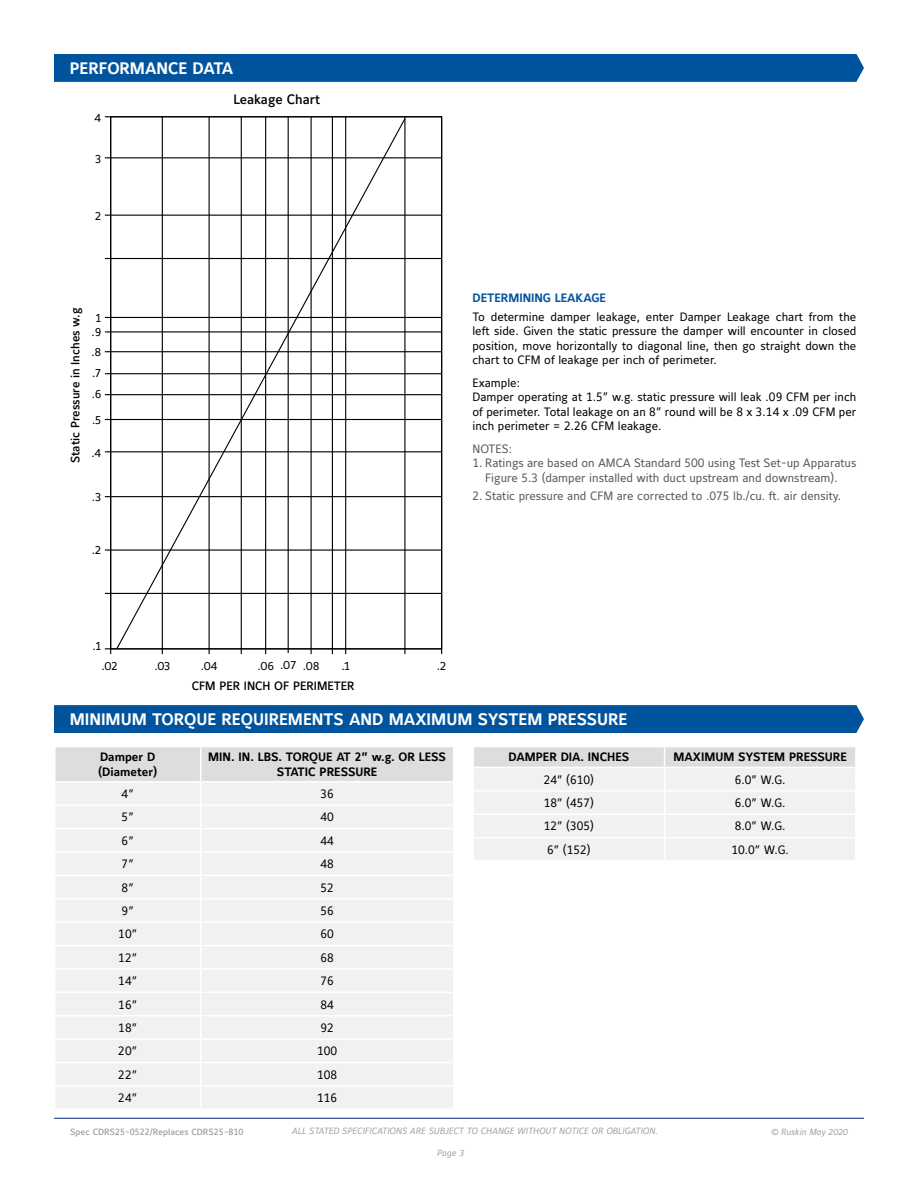
<style>
.page{position:relative;width:918px;height:1188px;background:#fff}
.page>*{position:absolute;margin:0;border:0;box-sizing:border-box;transform-origin:0 0}
.t1{font:16.5px "Maurea Bold Tf";color:#fff}
.t2{font:16.5px "Maurea Bold Lf";color:#fff}
.t3{font:13.5px "Maurea Medium Lf";color:#000}
.t4{font:12px/14.4px "Maurea Regular Tf";color:#000;text-align:justify}
.t5{font:12px/14.4px "Maurea Regular Tf";color:#58595b;text-align:center}
.t6{font:12px/14.4px "Maurea Bold Tf";color:#000}
.t7{font:12px "Maurea Medium Lf";color:#000}
.t8{font:12px "Maurea Regular Lf";color:#000}
.t9{font:12px "Maurea Bold Tf";color:#00549e}
.t10{font:9px "Maurea Regular Italic Lf";color:#9fa1a4}
.t11{font:9px "Maurea Medium Tf";color:#9fa1a4}
.t12{font:9px "Maurea Regular Italic Lf";color:#a0a1a3}
.s1{color:#464547}
</style>
<div class="page">
<hr style="left:54px;top:1118px;width:810px;height:1px;background:#1d3b8f">
<div style="left:54px;top:54px;width:810px;height:28px;background:#00549e"></div>
<div style="left:54px;top:705px;width:810px;height:28px;background:#00549e"></div>
<hr style="left:162px;top:117px;width:1px;height:537px;background:#000">
<hr style="left:110px;top:117px;width:1px;height:537px;background:#000">
<hr style="left:209px;top:117px;width:1px;height:537px;background:#000">
<hr style="left:241px;top:117px;width:1px;height:537px;background:#000">
<hr style="left:265px;top:117px;width:1px;height:537px;background:#000">
<hr style="left:288px;top:116px;width:1px;height:537px;background:#000">
<hr style="left:311px;top:117px;width:1px;height:537px;background:#000">
<hr style="left:332px;top:117px;width:1px;height:537px;background:#000">
<hr style="left:345px;top:117px;width:1px;height:537px;background:#000">
<hr style="left:404px;top:117px;width:1px;height:537px;background:#000">
<hr style="left:441px;top:117px;width:1px;height:537px;background:#000">
<hr style="left:105px;top:157px;width:337px;height:1px;background:#000">
<hr style="left:105px;top:116px;width:337px;height:1px;background:#000">
<hr style="left:105px;top:215px;width:337px;height:1px;background:#000">
<hr style="left:105px;top:258px;width:337px;height:1px;background:#000">
<hr style="left:105px;top:317px;width:337px;height:1px;background:#000">
<hr style="left:105px;top:331px;width:337px;height:1px;background:#000">
<hr style="left:105px;top:351px;width:337px;height:1px;background:#000">
<hr style="left:105px;top:373px;width:337px;height:1px;background:#000">
<hr style="left:105px;top:394px;width:337px;height:1px;background:#000">
<hr style="left:105px;top:419px;width:337px;height:1px;background:#000">
<hr style="left:105px;top:451px;width:337px;height:1px;background:#000">
<hr style="left:105px;top:496px;width:337px;height:1px;background:#000">
<hr style="left:105px;top:549px;width:337px;height:2px;background:#000">
<hr style="left:105px;top:593px;width:337px;height:1px;background:#000">
<hr style="left:105px;top:648px;width:337px;height:1px;background:#000">
<svg style="left:115px;top:117px;width:292px;height:533px"></svg>
<svg style="left:55px;top:747px;width:398px;height:361px"></svg>
<svg style="left:474px;top:747px;width:381px;height:113px"></svg>
<h1 class="t2" style="left:70px;top:59px;width:165px">PERFORMANCE DATA</h1>
<p class="t8" style="left:95px;top:112px;width:8px">4</p>
<p class="t8" style="left:95px;top:152px;width:7px">3</p>
<p class="t8" style="left:95px;top:209px;width:7px">2</p>
<p class="t7" style="left:69px;top:463px;width:157px;rotate:-90deg">Static Pressure in Inches w.g</p>
<p class="t8" style="left:95px;top:311px;width:7px">1</p>
<p class="t8" style="left:92px;top:326px;width:11px">.9</p>
<p class="t8" style="left:92px;top:345px;width:11px">.8</p>
<p class="t8" style="left:92px;top:366px;width:10px">.7</p>
<p class="t8" style="left:92px;top:387px;width:11px">.6</p>
<p class="t8" style="left:92px;top:413px;width:11px">.5</p>
<p class="t8" style="left:91px;top:446px;width:11px">.4</p>
<p class="t8" style="left:92px;top:490px;width:11px">.3</p>
<p class="t8" style="left:92px;top:543px;width:11px">.2</p>
<p class="t8" style="left:93px;top:639px;width:10px">.1</p>
<p class="t8" style="left:101px;top:659px;width:18px">.02</p>
<p class="t3" style="left:233px;top:92px;width:88px">Leakage Chart</p>
<p class="t9" style="left:472px;top:291px;width:135px">DETERMINING LEAKAGE</p>
<p class="t4" style="left:472px;top:310px;width:385px">To determine damper leakage, enter Damper Leakage chart from the left side. Given the static pressure the damper will encounter in closed position, move horizontally to diagonal line, then go straight down the chart to CFM of leakage per inch of perimeter.</p>
<p class="t4" style="left:472px;top:376px;width:385px;text-align:left">Example:<br>Damper operating at 1.5” w.g. static pressure will leak .09 CFM per inch of perimeter. Total leakage on an 8” round will be 8 x 3.14 x .09 CFM per inch perimeter = 2.26 CFM leakage.</p>
<p class="t5" style="left:472px;top:442px;width:41px">NOTES:</p>
<p class="t5" style="left:472px;top:457px;width:385px">1. Ratings are based on AMCA Standard 500 using Test Set-up Apparatus<br>Figure 5.3 (damper installed with duct upstream and downstream).</p>
<p class="t5" style="left:472px;top:490px;width:370px">2. Static pressure and CFM are corrected to .075 lb./cu. ft. air density<span class="s1">.</span></p>
<p class="t8" style="left:154px;top:659px;width:17px">.03</p>
<p class="t8" style="left:201px;top:659px;width:18px">.04</p>
<p class="t8" style="left:257px;top:659px;width:63px">.06 .07 .08</p>
<p class="t8" style="left:341px;top:659px;width:10px">.1</p>
<p class="t8" style="left:437px;top:659px;width:11px">.2</p>
<p class="t7" style="left:192px;top:679px;width:165px">CFM PER INCH OF PERIMETER</p>
<h1 class="t1" style="left:70px;top:710px;width:559px">MINIMUM TORQUE REQUIREMENTS AND MAXIMUM SYSTEM PRESSURE</h1>
<p class="t6" style="left:98px;top:751px;width:61px">Damper D (Diameter)</p>
<p class="t6" style="left:208px;top:751px;width:239px;text-align:center">MIN. IN. LBS. TORQUE AT 2” w.g. OR LESS<br>STATIC PRESSURE</p>
<p class="t4" style="left:122px;top:787px;width:14px">4”</p>
<p class="t4" style="left:320px;top:787px;width:15px">36</p>
<p class="t4" style="left:122px;top:811px;width:14px">5”</p>
<p class="t4" style="left:320px;top:811px;width:15px">40</p>
<p class="t4" style="left:122px;top:834px;width:14px">6”</p>
<p class="t4" style="left:320px;top:834px;width:15px">44</p>
<p class="t4" style="left:122px;top:857px;width:14px">7”</p>
<p class="t4" style="left:320px;top:857px;width:15px">48</p>
<p class="t4" style="left:122px;top:881px;width:14px">8”</p>
<p class="t4" style="left:320px;top:881px;width:15px">52</p>
<p class="t4" style="left:122px;top:904px;width:14px">9”</p>
<p class="t4" style="left:320px;top:904px;width:15px">56</p>
<p class="t4" style="left:118px;top:928px;width:20px">10”</p>
<p class="t4" style="left:320px;top:928px;width:15px">60</p>
<p class="t4" style="left:118px;top:951px;width:20px">12”</p>
<p class="t4" style="left:320px;top:951px;width:15px">68</p>
<p class="t4" style="left:118px;top:974px;width:20px">14”</p>
<p class="t4" style="left:320px;top:974px;width:15px">76</p>
<p class="t4" style="left:118px;top:998px;width:20px">16”</p>
<p class="t4" style="left:320px;top:998px;width:15px">84</p>
<p class="t4" style="left:118px;top:1021px;width:20px">18”</p>
<p class="t4" style="left:320px;top:1021px;width:15px">92</p>
<p class="t4" style="left:118px;top:1045px;width:20px">20”</p>
<p class="t4" style="left:317px;top:1045px;width:22px">100</p>
<p class="t4" style="left:118px;top:1068px;width:20px">22”</p>
<p class="t4" style="left:317px;top:1068px;width:22px">108</p>
<p class="t4" style="left:118px;top:1091px;width:20px">24”</p>
<p class="t4" style="left:317px;top:1091px;width:22px">116</p>
<p class="t6" style="left:508px;top:751px;width:122px">DAMPER DIA. INCHES</p>
<p class="t6" style="left:673px;top:751px;width:175px">MAXIMUM SYSTEM PRESSURE</p>
<p class="t4" style="left:544px;top:773px;width:52px">24” (610)</p>
<p class="t4" style="left:735px;top:773px;width:52px">6.0” W.G.</p>
<p class="t4" style="left:544px;top:796px;width:52px">18” (457)</p>
<p class="t4" style="left:735px;top:796px;width:52px">6.0” W.G.</p>
<p class="t4" style="left:544px;top:820px;width:52px">12” (305)</p>
<p class="t4" style="left:735px;top:820px;width:52px">8.0” W.G.</p>
<p class="t4" style="left:547px;top:843px;width:45px">6” (152)</p>
<p class="t4" style="left:731px;top:843px;width:59px">10.0” W.G.</p>
<p class="t11" style="left:70px;top:1126px;width:175px">Spec CDRS25-0522/Replaces CDRS25-810</p>
<p class="t10" style="left:292px;top:1126px;width:367px">ALL STATED SPECIFICATIONS ARE SUBJECT TO CHANGE WITHOUT NOTICE OR OBLIGATION.</p>
<p class="t12" style="left:771px;top:1126px;width:79px">© Ruskin May 2020</p>
<p class="t10" style="left:437px;top:1148px;width:28px">Page 3</p>
</div>
